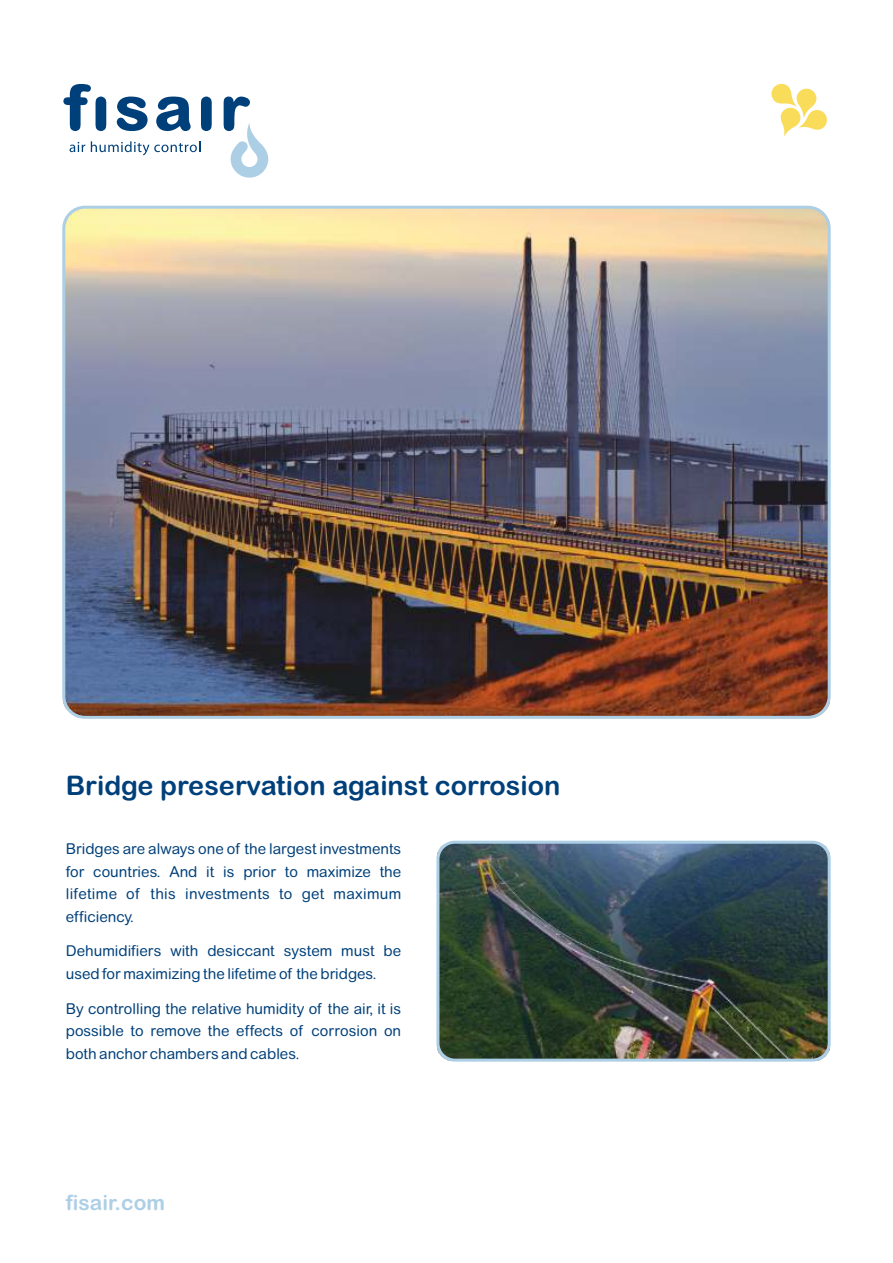
<style>
.page{position:relative;width:893px;height:1263px;background:#fff}
.page>*{position:absolute;margin:0;border:0;box-sizing:border-box;transform-origin:0 0}
.t1{font:27px "Arial Rounded MT Bold";color:#00407a}
.t2{font:21px "Arial Rounded MT Bold";color:#adcfe6}
.t3{font:15px/22.6px "Arial Rounded MT";color:#00407a;text-align:justify}
</style>
<div class="page">
<img style="left:440px;top:845px;width:387px;height:213px">
<svg style="left:70px;top:142px;width:15px;height:10px"></svg>
<svg style="left:91px;top:141px;width:109px;height:14px"></svg>
<svg style="left:63px;top:84px;width:43px;height:47px"></svg>
<svg style="left:117px;top:97px;width:31px;height:34px"></svg>
<svg style="left:156px;top:97px;width:35px;height:34px"></svg>
<svg style="left:201px;top:97px;width:11px;height:34px"></svg>
<svg style="left:224px;top:97px;width:44px;height:81px"></svg>
<svg style="left:771px;top:84px;width:56px;height:53px"></svg>
<img style="left:66px;top:210px;width:761px;height:505px">
<div style="left:62px;top:206px;width:769px;height:513px;border:3px solid #adcfe6;border-radius:21px"></div>
<div style="left:436px;top:841px;width:395px;height:221px;border:3px solid #adcfe6;border-radius:17px"></div>
<h1 class="t1" style="left:66px;top:775px;width:496px">Bridge preservation against corrosion</h1>
<p class="t3" style="left:66px;top:839px;width:337px">Bridges are always one of the largest investments for countries. And it is prior to maximize the lifetime of this investments to get maximum efficiency.</p>
<p class="t3" style="left:66px;top:941px;width:337px">Dehumidifiers with desiccant system must be used for maximizing the lifetime of the bridges.</p>
<p class="t3" style="left:66px;top:998px;width:337px">By controlling the relative humidity of the air, it is possible to remove the effects of corrosion on both anchor chambers and cables.</p>
<h2 class="t2" style="left:66px;top:1195px;width:101px">fisair.com</h2>
</div>
